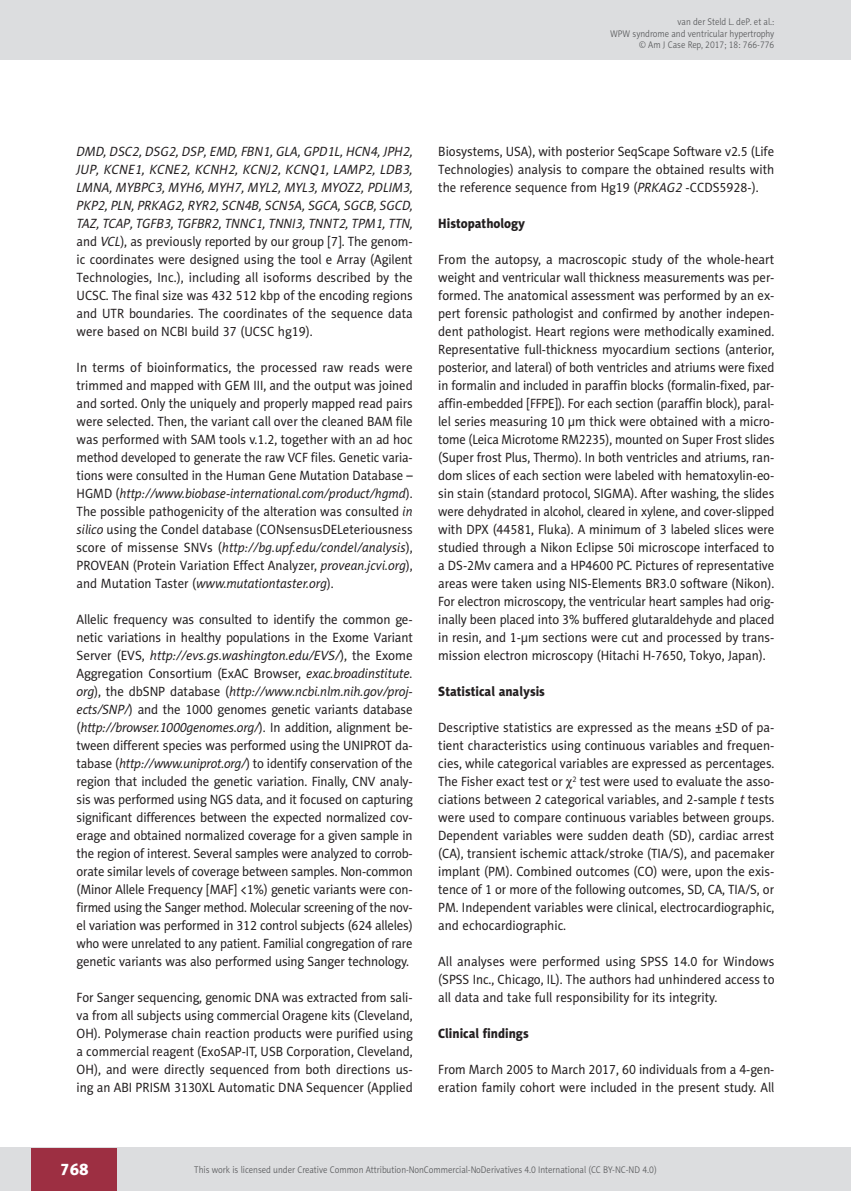
<style>
.page{position:relative;width:851px;height:1191px;background:#fff}
.page>*{position:absolute;margin:0;border:0;box-sizing:border-box;transform-origin:0 0}
.t1{font:16.5px "Naomi Sans EFN Heavy";color:#fff}
.AJCR_Body{font:13.5px/18px "Naomi Sans EFN";color:#231f20;text-align:justify;scale:.96 1}
.AJCR_Body-2{font:13.5px/18px "Naomi Sans EFN";color:#231f20;text-align:justify;scale:.95 1}
.AJCR_Body-3{font:13.5px/18px "Naomi Sans EFN";color:#231f20;text-align:justify;scale:.94 1}
.AJCR_Headline_2{font:13.5px "Naomi Sans EFN Heavy";color:#231f20;scale:.95 1}
.AJCR_pagina_zywa{font:9.75px/11.2px "Naomi Sans EFN Light";color:#57585a;text-align:right;scale:.9 1}
.AJCR_pagina_sygnatur{font:9.75px "Naomi Sans EFN Light";color:#57585a;scale:.9 1}
.s1{font-style:italic}
.s2{font-family:"Standard Sym L"}
</style>
<div class="page">
<div style="left:0;top:1148px;width:850px;height:43px;background:#dcdddf"></div>
<div style="left:32px;top:1147px;width:85px;height:43px;background:#9d2f42"></div>
<div style="left:0;top:0;width:850px;height:60px;background:#dcdddf"></div>
<hr style="left:850px;top:0;width:1px;height:60px;background:#dcdddf">
<p class="AJCR_pagina_zywa" style="left:610px;top:16px;width:184px">van der Steld L. deP. et al.:<br>WPW syndrome and ventricular hypertrophy</p>
<p class="AJCR_pagina_sygnatur" style="left:639px;top:39px;width:152px">© Am J Case Rep, 2017; 18: 766-776</p>
<p class="AJCR_Body-2" style="left:77px;top:142px;width:355px"><span class="s1">DMD, DSC2, DSG2, DSP, EMD, FBN1, GLA, GPD1L, HCN4, JPH2, JUP, KCNE1, KCNE2, KCNH2, KCNJ2, KCNQ1, LAMP2, LDB3, LMNA, MYBPC3, MYH6, MYH7, MYL2, MYL3, MYOZ2, PDLIM3, PKP2, PLN, PRKAG2, RYR2, SCN4B, SCN5A, SGCA, SGCB, SGCD, TAZ, TCAP, TGFB3, TGFBR2, TNNC1, TNNI3, TNNT2, TPM1, TTN, </span>and <span class="s1">VCL</span>), as previously reported by our group [7]. The genom&shy;ic coordinates were designed using the tool e Array (Agilent Technologies, Inc.), including all isoforms described by the UCSC. The final size was 432 512 kbp of the encoding regions and UTR boundaries. The coordinates of the sequence data were based on NCBI build 37 (UCSC hg19).</p>
<p class="AJCR_Body" style="left:77px;top:358px;width:352px">In terms of bioinformatics, the processed raw reads were trimmed and mapped with GEM III, and the output was joined and sorted. Only the uniquely and properly mapped read pairs were selected. Then, the variant call over the cleaned BAM file was performed with SAM tools v.1.2, together with an ad hoc method developed to generate the raw VCF files. Genetic varia&shy;tions were consulted in the Human Gene Mutation Database – HGMD (<span class="s1">http://www.biobase-international.com/product/hgmd</span>).<br>The possible pathogenicity of the alteration was consulted <span class="s1">in silico</span> using the Condel database (CONsensusDELeteriousness score of missense SNVs (<span class="s1">http://bg.upf.edu/condel/analysis</span>), PROVEAN (Protein Variation Effect Analyzer, <span class="s1">provean.jcvi.org</span>), and Mutation Taster (<span class="s1">www.mutationtaster.org</span>).</p>
<p class="AJCR_Body" style="left:77px;top:610px;width:352px">Allelic frequency was consulted to identify the common ge&shy;netic variations in healthy populations in the Exome Variant Server (EVS, <span class="s1">http://evs.gs.washington.edu/EVS/</span>), the Exome Aggregation Consortium (ExAC Browser, <span class="s1">exac.broadinstitute. org</span>), the dbSNP database (<span class="s1">http://www.ncbi.nlm.nih.gov/proj&shy;ects/SNP/</span>) and the 1000 genomes genetic variants database (<span class="s1">http://browser.1000genomes.org/</span>). In addition, alignment be&shy;tween different species was performed using the UNIPROT da&shy;tabase (<span class="s1">http://www.uniprot.org/</span>) to identify conservation of the region that included the genetic variation. Finally, CNV analy&shy;sis was performed using NGS data, and it focused on capturing significant differences between the expected normalized cov&shy;erage and obtained normalized coverage for a given sample in the region of interest. Several samples were analyzed to corrob&shy;orate similar levels of coverage between samples. Non-common (Minor Allele Frequency [MAF] &lt;1%) genetic variants were con&shy;firmed using the Sanger method. Molecular screening of the nov&shy;el variation was performed in 312 control subjects (624 alleles) who were unrelated to any patient. Familial congregation of rare genetic variants was also performed using Sanger technology.</p>
<p class="AJCR_Body-3" style="left:77px;top:988px;width:359px">For Sanger sequencing, genomic DNA was extracted from sali&shy;va from all subjects using commercial Oragene kits (Cleveland, OH). Polymerase chain reaction products were purified using a commercial reagent (ExoSAP-IT, USB Corporation, Cleveland, OH), and were directly sequenced from both directions us&shy;ing an ABI PRISM 3130XL Automatic DNA Sequencer (Applied</p>
<p class="AJCR_Body-3" style="left:438px;top:142px;width:359px">Biosystems, USA), with posterior SeqScape Software v2.5 (Life Technologies) analysis to compare the obtained results with the reference sequence from Hg19 (<span class="s1">PRKAG2</span> -CCDS5928-).</p>
<p class="AJCR_Headline_2" style="left:438px;top:215px;width:93px">Histopathology</p>
<p class="AJCR_Body" style="left:438px;top:250px;width:352px">From the autopsy, a macroscopic study of the whole-heart weight and ventricular wall thickness measurements was per&shy;formed. The anatomical assessment was performed by an ex&shy;pert forensic pathologist and confirmed by another indepen&shy;dent pathologist. Heart regions were methodically examined.<br>Representative full-thickness myocardium sections (anterior, posterior, and lateral) of both ventricles and atriums were fixed in formalin and included in paraffin blocks (formalin-fixed, par&shy;affin-embedded [FFPE]). For each section (paraffin block), paral&shy;lel series measuring 10 μm thick were obtained with a micro&shy;tome (Leica Microtome RM2235), mounted on Super Frost slides (Super frost Plus, Thermo). In both ventricles and atriums, ran&shy;dom slices of each section were labeled with hematoxylin-eo&shy;sin stain (standard protocol, SIGMA). After washing, the slides were dehydrated in alcohol, cleared in xylene, and cover-slipped with DPX (44581, Fluka). A minimum of 3 labeled slices were studied through a Nikon Eclipse 50i microscope interfaced to a DS-2Mv camera and a HP4600 PC. Pictures of representative areas were taken using NIS-Elements BR3.0 software (Nikon).<br>For electron microscopy, the ventricular heart samples had orig&shy;inally been placed into 3% buffered glutaraldehyde and placed in resin, and 1-μm sections were cut and processed by trans&shy;mission electron microscopy (Hitachi H-7650, Tokyo, Japan).</p>
<p class="AJCR_Headline_2" style="left:438px;top:683px;width:114px">Statistical analysis</p>
<p class="AJCR_Body-2" style="left:438px;top:718px;width:355px">Descriptive statistics are expressed as the means ±SD of pa&shy;tient characteristics using continuous variables and frequen&shy;cies, while categorical variables are expressed as percentages.<br>The Fisher exact test or <span class="s2">c</span><sup>2</sup> test were used to evaluate the asso&shy;ciations between 2 categorical variables, and 2-sample <span class="s1">t</span> tests were used to compare continuous variables between groups.<br>Dependent variables were sudden death (SD), cardiac arrest (CA), transient ischemic attack/stroke (TIA/S), and pacemaker implant (PM). Combined outcomes (CO) were, upon the exis&shy;tence of 1 or more of the following outcomes, SD, CA, TIA/S, or PM. Independent variables were clinical, electrocardiographic, and echocardiographic.</p>
<p class="AJCR_Body-2" style="left:438px;top:952px;width:355px">All analyses were performed using SPSS 14.0 for Windows (SPSS Inc., Chicago, IL). The authors had unhindered access to all data and take full responsibility for its integrity.</p>
<p class="AJCR_Headline_2" style="left:438px;top:1025px;width:97px">Clinical findings</p>
<p class="AJCR_Body-3" style="left:438px;top:1060px;width:359px">From March 2005 to March 2017, 60 individuals from a 4-gen&shy;eration family cohort were included in the present study. All</p>
<p class="t1" style="left:60px;top:1159px;width:30px">768</p>
<p class="AJCR_pagina_zywa" style="left:194px;top:1164px;width:515px">This work is licensed under Creative Common Attribution-NonCommercial-NoDerivatives 4.0 International (CC BY-NC-ND 4.0)</p>
</div>
